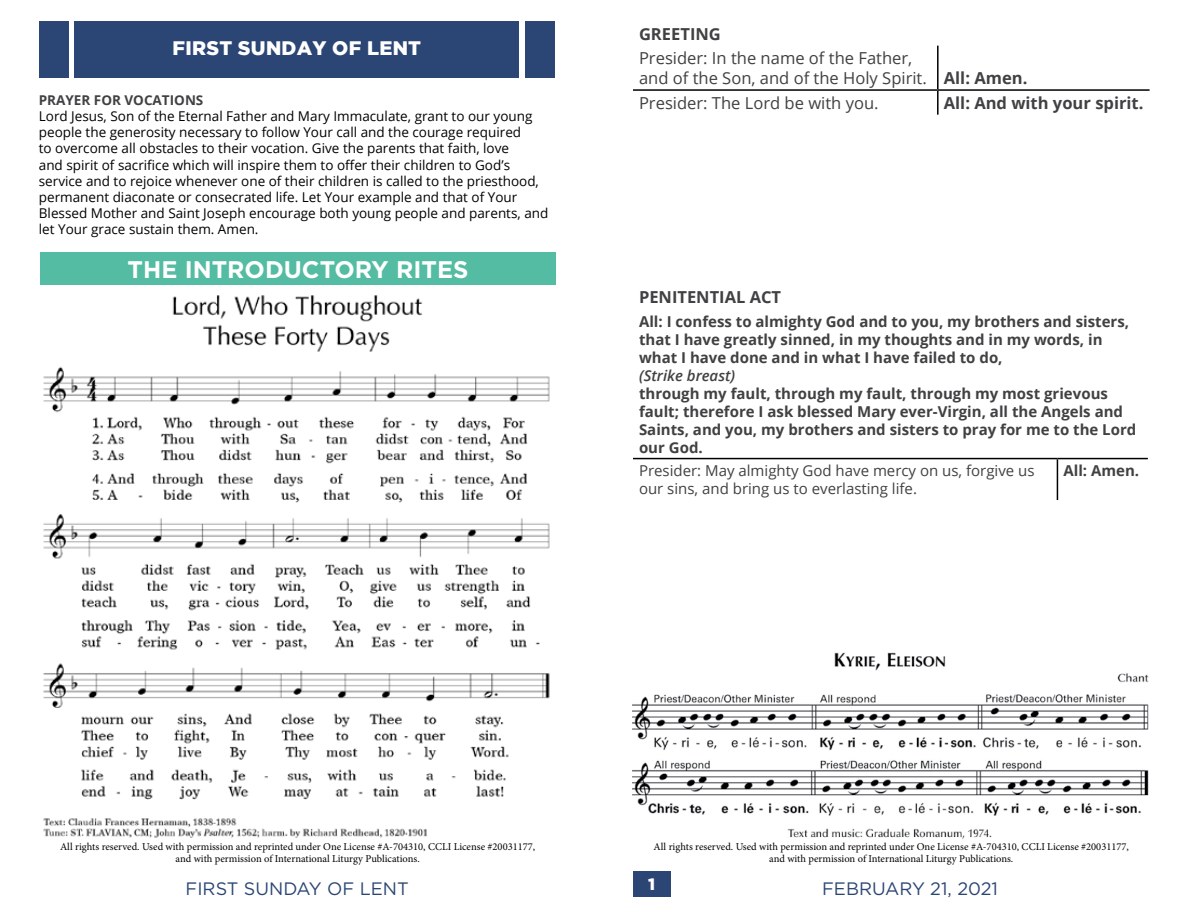
<style>
.page{position:relative;width:1188px;height:918px;background:#fff}
.page>*{position:absolute;margin:0;border:0;box-sizing:border-box;transform-origin:0 0}
.t1{font:700 24px "Gotham";color:#fff}
.t2{font:900 19.5px "Gotham";letter-spacing:.015em;color:#fff}
.t3{font:18px "Gotham";color:#2b4673}
.t4{font:16.5px/19.8px "Open Sans";color:#414042}
.t5{font:700 16.5px "Open Sans";color:#414042}
.t6{font:900 16.5px "Gotham";color:#fff}
.t7{font:700 15px/18px "Open Sans";color:#414042}
.t8{font:15px/18px "Open Sans";color:#414042}
.t9{font:italic 600 15px "Open Sans";color:#414042}
.t10{font:13.5px/16.2px "Open Sans";color:#000}
.t11{font:700 13.5px "Open Sans";color:#414042}
.t12{font:10.5px/12.6px "Minion Pro";color:#000;text-align:center}
.s1{font-weight:700}
</style>
<div class="page">
<div style="left:40px;top:252px;width:516px;height:32px;background:#54bca2"></div>
<div style="left:39px;top:21px;width:30px;height:56px;background:#2b4674"></div>
<div style="left:74px;top:21px;width:445px;height:56px;background:#2b4674"></div>
<div style="left:525px;top:21px;width:30px;height:56px;background:#2b4674"></div>
<hr style="left:937px;top:46px;width:2px;height:43px;background:#000">
<hr style="left:937px;top:91px;width:2px;height:24px;background:#000">
<hr style="left:633px;top:89px;width:305px;height:2px;background:#000">
<hr style="left:938px;top:89px;width:212px;height:2px;background:#000">
<hr style="left:633px;top:458px;width:424px;height:1px;background:#000">
<hr style="left:1057px;top:458px;width:91px;height:1px;background:#000">
<hr style="left:1057px;top:459px;width:1px;height:41px;background:#000">
<img style="left:633px;top:652px;width:516px;height:164px">
<img style="left:787px;top:828px;width:205px;height:11px">
<div style="left:633px;top:872px;width:38px;height:25px;background:#2b4674"></div>
<img style="left:43px;top:295px;width:507px;height:543px">
<h2 class="t2" style="left:173px;top:37px;width:250px">FIRST SUNDAY OF LENT</h2>
<p class="t11" style="left:39px;top:90px;width:166px">PRAYER FOR VOCATIONS</p>
<p class="t10" style="left:39px;top:108px;width:511px">Lord Jesus, Son of the Eternal Father and Mary Immaculate, grant to our young people the generosity necessary to follow Your call and the courage required<br>to overcome all obstacles to their vocation. Give the parents that faith, love<br>and spirit of sacrifice which will inspire them to offer their children to God’s service and to rejoice whenever one of their children is called to the priesthood, permanent diaconate or consecrated life. Let Your example and that of Your Blessed Mother and Saint Joseph encourage both young people and parents, and let Your grace sustain them. Amen.</p>
<h1 class="t1" style="left:128px;top:253px;width:342px">THE INTRODUCTORY RITES</h1>
<p class="t5" style="left:639px;top:22px;width:83px">GREETING</p>
<p class="t4" style="left:639px;top:48px;width:390px">Presider: In the name of the Father,<br>and of the Son, and of the Holy Spirit. <span class="s1">All: Amen.</span></p>
<p class="t4" style="left:639px;top:92px;width:241px">Presider: The Lord be with you.</p>
<p class="t5" style="left:944px;top:91px;width:201px">All: And with your spirit.</p>
<p class="t5" style="left:639px;top:285px;width:144px">PENITENTIAL ACT</p>
<p class="t7" style="left:639px;top:312px;width:492px">All: I confess to almighty God and to you, my brothers and sisters, that I have greatly sinned, in my thoughts and in my words, in what I have done and in what I have failed to do,</p>
<p class="t9" style="left:639px;top:365px;width:98px">(Strike breast)</p>
<p class="t7" style="left:639px;top:384px;width:499px">through my fault, through my fault, through my most grievous fault; therefore I ask blessed Mary ever-Virgin, all the Angels and Saints, and you, my brothers and sisters to pray for me to the Lord our God.</p>
<p class="t8" style="left:639px;top:461px;width:397px">Presider: May almighty God have mercy on us, forgive us our sins, and bring us to everlasting life.</p>
<p class="t7" style="left:1063px;top:461px;width:77px">All: Amen.</p>
<p class="t12" style="left:60px;top:840px;width:477px">All rights reserved. Used with permission and reprinted under One License #A-704310, CCLI License #20031177, and with permission of International Liturgy Publications.</p>
<h3 class="t3" style="left:186px;top:877px;width:225px">FIRST SUNDAY OF LENT</h3>
<p class="t12" style="left:654px;top:840px;width:477px">All rights reserved. Used with permission and reprinted under One License #A-704310, CCLI License #20031177, and with permission of International Liturgy Publications.</p>
<p class="t6" style="left:648px;top:875px;width:8px">1</p>
<h3 class="t3" style="left:822px;top:877px;width:177px">FEBRUARY 21, 2021</h3>
</div>
